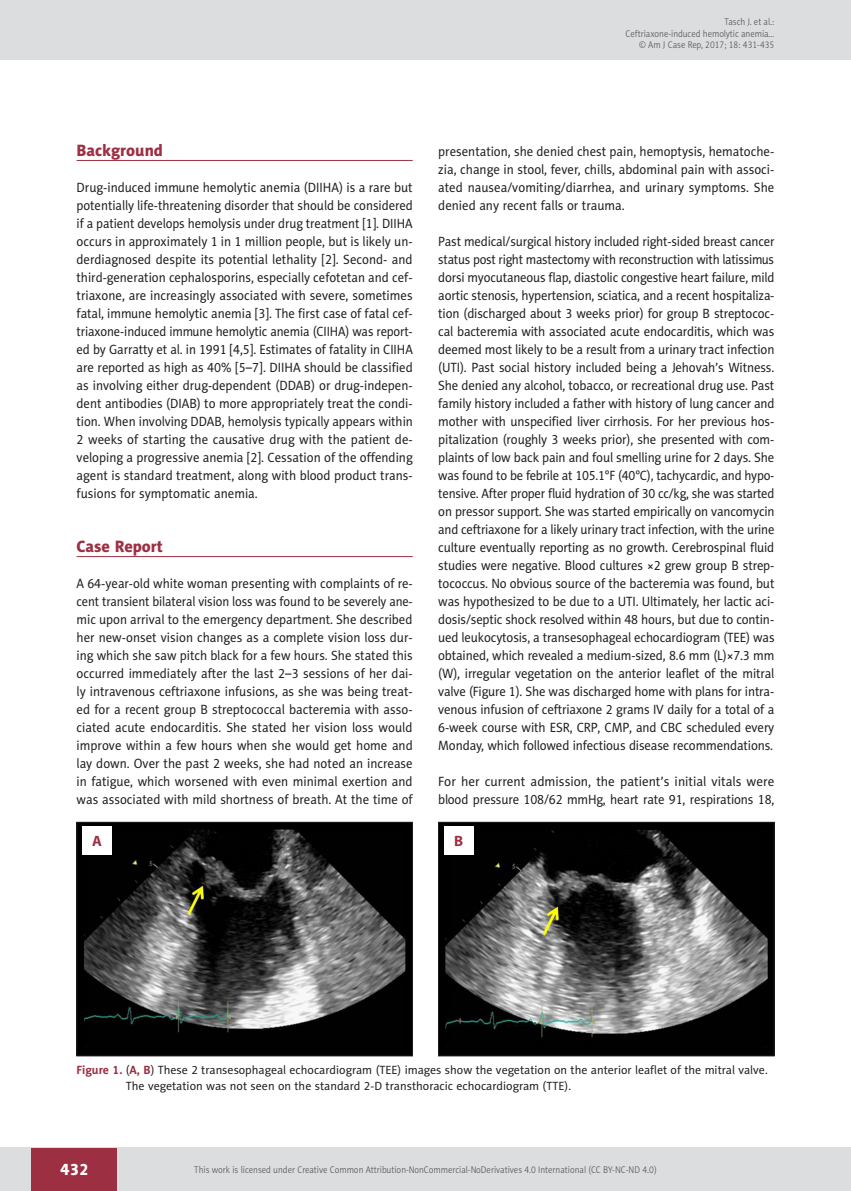
<style>
.page{position:relative;width:851px;height:1191px;background:#fff}
.page>*{position:absolute;margin:0;border:0;box-sizing:border-box;transform-origin:0 0}
.AJCR_Headline_1{font:16.5px "Naomi Sans EFN Heavy";color:#9d2f42}
.t1{font:16.5px "Naomi Sans EFN Heavy";color:#fff}
.t2{font:700 15px "Myriad Pro";color:#9d2f42}
.AJCR_Body{font:13.5px/18px "Naomi Sans EFN";color:#231f20;text-align:justify;scale:.95 1}
.AJCR_Body-2{font:13.5px/18px "Naomi Sans EFN";color:#231f20;text-align:justify;scale:.94 1}
.AJCR_Body-3{font:13.5px/18px "Naomi Sans EFN";color:#231f20}
.AJCR_Rycina_tytul{font:12px/15.8px "Naomi Sans EFN";color:#231f20}
.AJCR_pagina_zywa{font:9.75px/11.2px "Naomi Sans EFN Light";color:#57585a;text-align:right;scale:.9 1}
.AJCR_pagina_sygnatur{font:9.75px "Naomi Sans EFN Light";color:#57585a;scale:.9 1}
.s1{font-weight:700;color:#9d2f42}
</style>
<div class="page">
<hr style="left:77px;top:160px;width:335px;height:1px;background:#9d2f42">
<hr style="left:77px;top:556px;width:335px;height:1px;background:#9d2f42">
<img style="left:79px;top:824px;width:331px;height:230px">
<div style="left:77px;top:822px;width:335px;height:234px;border:1px solid #231f20"></div>
<img style="left:440px;top:824px;width:332px;height:230px">
<div style="left:438px;top:822px;width:336px;height:234px;border:1px solid #231f20"></div>
<div style="left:82px;top:826px;width:30px;height:28px;background:#fff"></div>
<div style="left:444px;top:826px;width:29px;height:28px;background:#fff"></div>
<div style="left:0;top:1148px;width:850px;height:43px;background:#dcdddf"></div>
<div style="left:32px;top:1147px;width:85px;height:43px;background:#9d2f42"></div>
<div style="left:0;top:0;width:850px;height:60px;background:#dcdddf"></div>
<hr style="left:850px;top:0;width:1px;height:60px;background:#dcdddf">
<p class="AJCR_pagina_zywa" style="left:625px;top:16px;width:167px">Tasch J. et al.:<br>Ceftriaxone-induced hemolytic anemia…</p>
<p class="AJCR_pagina_sygnatur" style="left:639px;top:39px;width:152px">© Am J Case Rep, 2017; 18: 431-435</p>
<p class="AJCR_Headline_1" style="left:77px;top:140px;width:88px">Background</p>
<p class="AJCR_Body" style="left:77px;top:178px;width:355px">Drug-induced immune hemolytic anemia (DIIHA) is a rare but potentially life-threatening disorder that should be considered if a patient develops hemolysis under drug treatment [1]. DIIHA occurs in approximately 1 in 1 million people, but is likely un&shy;derdiagnosed despite its potential lethality [2]. Second- and third-generation cephalosporins, especially cefotetan and cef&shy;triaxone, are increasingly associated with severe, sometimes fatal, immune hemolytic anemia [3]. The first case of fatal cef&shy;triaxone-induced immune hemolytic anemia (CIIHA) was report&shy;ed by Garratty et al. in 1991 [4,5]. Estimates of fatality in CIIHA are reported as high as 40% [5–7]. DIIHA should be classified as involving either drug-dependent (DDAB) or drug-indepen&shy;dent antibodies (DIAB) to more appropriately treat the condi&shy;tion. When involving DDAB, hemolysis typically appears within 2 weeks of starting the causative drug with the patient de&shy;veloping a progressive anemia [2]. Cessation of the offending agent is standard treatment, along with blood product trans&shy;fusions for symptomatic anemia.</p>
<p class="AJCR_Headline_1" style="left:77px;top:536px;width:88px">Case Report</p>
<p class="AJCR_Body" style="left:77px;top:574px;width:355px">A 64-year-old white woman presenting with complaints of re&shy;cent transient bilateral vision loss was found to be severely ane&shy;mic upon arrival to the emergency department. She described her new-onset vision changes as a complete vision loss dur&shy;ing which she saw pitch black for a few hours. She stated this occurred immediately after the last 2–3 sessions of her dai&shy;ly intravenous ceftriaxone infusions, as she was being treat&shy;ed for a recent group B streptococcal bacteremia with asso&shy;ciated acute endocarditis. She stated her vision loss would improve within a few hours when she would get home and lay down. Over the past 2 weeks, she had noted an increase in fatigue, which worsened with even minimal exertion and was associated with mild shortness of breath. At the time of</p>
<p class="AJCR_Body" style="left:438px;top:142px;width:355px">presentation, she denied chest pain, hemoptysis, hematoche&shy;zia, change in stool, fever, chills, abdominal pain with associ&shy;ated nausea/vomiting/diarrhea, and urinary symptoms. She denied any recent falls or trauma.</p>
<p class="AJCR_Body-2" style="left:438px;top:232px;width:359px">Past medical/surgical history included right-sided breast cancer status post right mastectomy with reconstruction with latissimus dorsi myocutaneous flap, diastolic congestive heart failure, mild aortic stenosis, hypertension, sciatica, and a recent hospitaliza&shy;tion (discharged about 3 weeks prior) for group B streptococ&shy;cal bacteremia with associated acute endocarditis, which was deemed most likely to be a result from a urinary tract infection (UTI). Past social history included being a Jehovah’s Witness.<br>She denied any alcohol, tobacco, or recreational drug use. Past family history included a father with history of lung cancer and mother with unspecified liver cirrhosis. For her previous hos&shy;pitalization (roughly 3 weeks prior), she presented with com&shy;plaints of low back pain and foul smelling urine for 2 days. She was found to be febrile at 105.1°F (40°C), tachycardic, and hypo&shy;tensive. After proper fluid hydration of 30 cc/kg, she was started on pressor support. She was started empirically on vancomycin and ceftriaxone for a likely urinary tract infection, with the urine culture eventually reporting as no growth. Cerebrospinal fluid studies were negative. Blood cultures ×2 grew group B strep&shy;tococcus. No obvious source of the bacteremia was found, but was hypothesized to be due to a UTI. Ultimately, her lactic aci&shy;dosis/septic shock resolved within 48 hours, but due to contin&shy;ued leukocytosis, a transesophageal echocardiogram (TEE) was obtained, which revealed a medium-sized, 8.6 mm (L)×7.3 mm (W), irregular vegetation on the anterior leaflet of the mitral valve (Figure 1). She was discharged home with plans for intra&shy;venous infusion of ceftriaxone 2 grams IV daily for a total of a 6-week course with ESR, CRP, CMP, and CBC scheduled every Monday, which followed infectious disease recommendations.</p>
<p class="AJCR_Body-3" style="left:438px;top:772px;width:337px">For her current admission, the patient’s initial vitals were blood pressure 108/62 mmHg, heart rate 91, respirations 18,</p>
<p class="t2" style="left:92px;top:831px;width:11px">A</p>
<p class="t2" style="left:454px;top:831px;width:11px">B</p>
<p class="AJCR_Rycina_tytul" style="left:126px;top:1062px;width:643px;text-indent:-49px"><span class="s1">Figure 1.</span> (<span class="s1">A, B</span>) These 2 transesophageal echocardiogram (TEE) images show the vegetation on the anterior leaflet of the mitral valve.<br>The vegetation was not seen on the standard 2-D transthoracic echocardiogram (TTE).</p>
<p class="t1" style="left:60px;top:1159px;width:30px">432</p>
<p class="AJCR_pagina_zywa" style="left:194px;top:1164px;width:515px">This work is licensed under Creative Common Attribution-NonCommercial-NoDerivatives 4.0 International (CC BY-NC-ND 4.0)</p>
</div>
